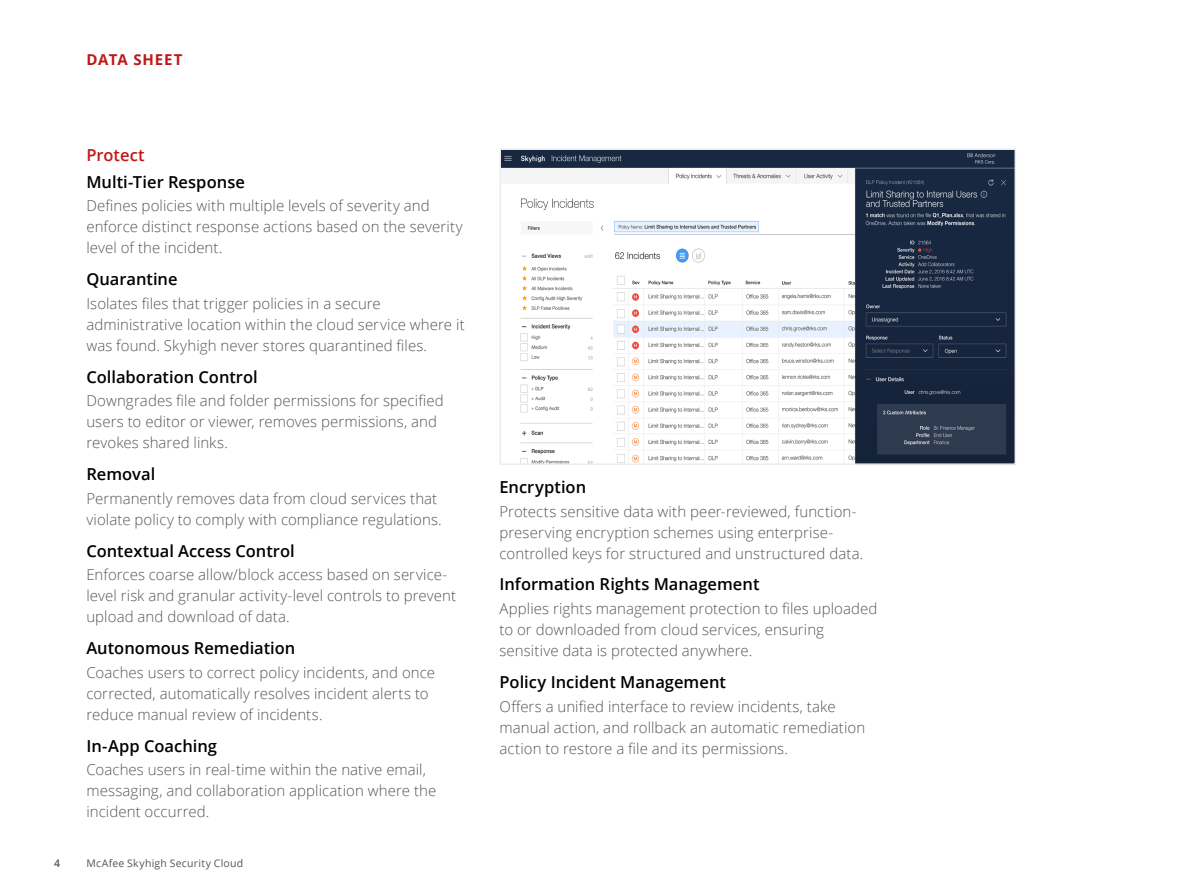
<style>
.page{position:relative;width:1188px;height:891px;background:#fff}
.page>*{position:absolute;margin:0;border:0;box-sizing:border-box;transform-origin:0 0}
.t1{font:600 16.5px "Open Sans";color:#000}
.t2{font:600 16.5px "Open Sans";color:#c01818}
.t3{font:300 15px/21px "Open Sans";letter-spacing:.005em;color:#53565a}
.t4{font:700 15px "Open Sans";letter-spacing:.055em;color:#c01818}
.t5{font:10.5px "Open Sans";letter-spacing:.025em;color:#53565a}
.t6{font:600 10.5px "Open Sans";color:#53565a}
</style>
<div class="page">
<img style="left:503px;top:151px;width:510px;height:311px">
<div style="left:500px;top:148px;width:516px;height:317px;border:2px solid #ececee"></div>
<p class="t4" style="left:86px;top:49px;width:98px">DATA SHEET</p>
<p class="t2" style="left:86px;top:144px;width:60px">Protect</p>
<p class="t1" style="left:86px;top:170px;width:160px">Multi-Tier Response</p>
<p class="t3" style="left:86px;top:195px;width:378px">Defines policies with multiple levels of severity and enforce distinct response actions based on the severity level of the incident.</p>
<p class="t1" style="left:86px;top:268px;width:93px">Quarantine</p>
<p class="t3" style="left:86px;top:292px;width:380px">Isolates files that trigger policies in a secure administrative location within the cloud service where it was found. Skyhigh never stores quarantined files.</p>
<p class="t1" style="left:86px;top:365px;width:173px">Collaboration Control</p>
<p class="t3" style="left:86px;top:390px;width:359px">Downgrades file and folder permissions for specified users to editor or viewer, removes permissions, and revokes shared links.</p>
<p class="t1" style="left:86px;top:463px;width:70px">Removal</p>
<p class="t3" style="left:86px;top:487px;width:357px">Permanently removes data from cloud services that violate policy to comply with compliance regulations.</p>
<p class="t1" style="left:86px;top:539px;width:210px">Contextual Access Control</p>
<p class="t3" style="left:86px;top:564px;width:371px">Enforces coarse allow/block access based on service&shy;level risk and granular activity-level controls to prevent upload and download of data.</p>
<p class="t1" style="left:86px;top:637px;width:211px">Autonomous Remediation</p>
<p class="t3" style="left:86px;top:661px;width:350px">Coaches users to correct policy incidents, and once corrected, automatically resolves incident alerts to reduce manual review of incidents.</p>
<p class="t1" style="left:86px;top:734px;width:132px">In-App Coaching</p>
<p class="t3" style="left:86px;top:759px;width:352px">Coaches users in real-time within the native email, messaging, and collaboration application where the incident occurred.</p>
<p class="t6" style="left:54px;top:856px;width:7px">4</p>
<p class="t5" style="left:86px;top:856px;width:158px">McAfee Skyhigh Security Cloud</p>
<p class="t1" style="left:500px;top:476px;width:88px">Encryption</p>
<p class="t3" style="left:500px;top:500px;width:365px">Protects sensitive data with peer-reviewed, function&shy;preserving encryption schemes using enterprise&shy;controlled keys for structured and unstructured data.</p>
<p class="t1" style="left:500px;top:573px;width:262px">Information Rights Management</p>
<p class="t3" style="left:500px;top:598px;width:380px">Applies rights management protection to files uploaded to or downloaded from cloud services, ensuring sensitive data is protected anywhere.</p>
<p class="t1" style="left:500px;top:671px;width:228px">Policy Incident Management</p>
<p class="t3" style="left:500px;top:695px;width:367px">Offers a unified interface to review incidents, take manual action, and rollback an automatic remediation action to restore a file and its permissions.</p>
</div>
